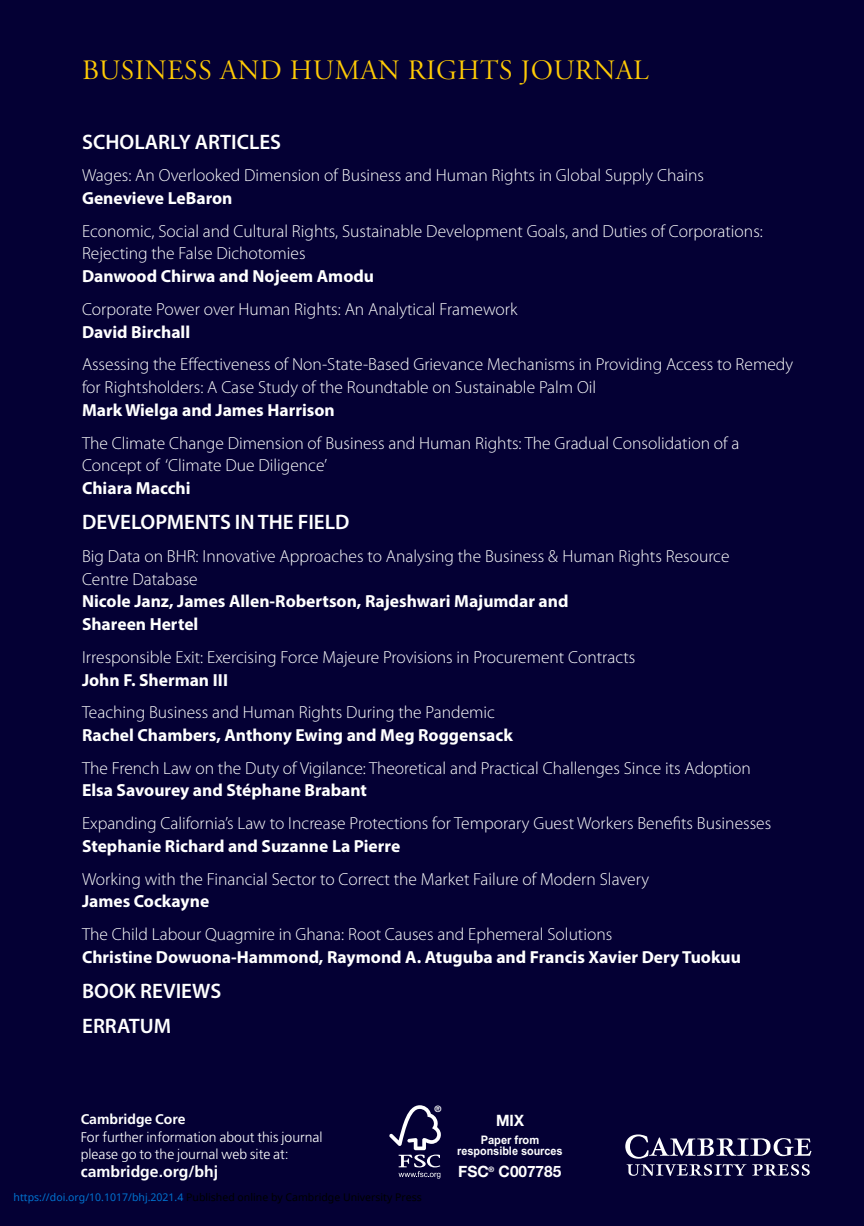
<style>
.page{position:relative;width:864px;height:1226px;background:#fff}
.page>*{position:absolute;margin:0;border:0;box-sizing:border-box;transform-origin:0 0}
.t1{font:28px "Adobe Garamond Titling";letter-spacing:.015em;color:#ffcb05}
.t2{font:600 21px/35px "Myriad Pro";color:#fff}
.t3{font:300 17.5px/22.8px "Myriad Pro";color:#fff}
.t4{font:700 17.5px/22.8px "Myriad Pro";color:#fff}
.t5{font:700 15.75px "Frutiger";color:#fff}
.t6{font:700 15.75px "Helvetica Neue";color:#fff}
.t7{font:700 15.75px "Helvetica Neue";color:#fff;scale:.95 1}
.t8{font:300 14px/17.5px "Frutiger";color:#fff}
.t9{font:700 14px "Frutiger";color:#fff}
.t10{font:700 11.9px "Arial";color:#fff;scale:.91 1}
.t11{font:700 11.72px "Arial";color:#fff;scale:.95 1}
.t12{font:10.5px "Noto Sans";color:#000}
.t13{font:700 8.92px "Helvetica Neue";color:#fff}
.s1{color:#0172cf}
.s2{font-size:15.58px}
</style>
<div class="page">
<hr style="left:863px;top:0;width:1px;height:1225px;background:#040034">
<div style="left:0;top:0;width:863px;height:1225px;background:#040034"></div>
<svg style="left:625px;top:1134px;width:186px;height:41px"></svg>
<svg style="left:389px;top:1105px;width:51px;height:73px"></svg>
<h1 class="t1" style="left:82px;top:55px;width:568px">BUSINESS AND HUMAN RIGHTS JOURNAL</h1>
<p class="t2" style="left:82px;top:123px;width:200px">SCHOLARLY ARTICLES</p>
<p class="t3" style="left:82px;top:164px;width:623px">Wages: An Overlooked Dimension of Business and Human Rights in Global Supply Chains</p>
<p class="t4" style="left:82px;top:186px;width:152px">Genevieve LeBaron</p>
<p class="t3" style="left:82px;top:220px;width:682px">Economic, Social and Cultural Rights, Sustainable Development Goals, and Duties of Corporations:<br>Rejecting the False Dichotomies</p>
<p class="t4" style="left:82px;top:264px;width:293px">Danwood Chirwa and Nojeem Amodu</p>
<p class="t3" style="left:82px;top:298px;width:437px">Corporate Power over Human Rights: An Analytical Framework</p>
<p class="t4" style="left:82px;top:320px;width:110px">David Birchall</p>
<p class="t3" style="left:82px;top:353px;width:712px">Assessing the Effectiveness of Non-State-Based Grievance Mechanisms in Providing Access to Remedy for Rightsholders: A Case Study of the Roundtable on Sustainable Palm Oil</p>
<p class="t4" style="left:82px;top:398px;width:254px">Mark Wielga and James Harrison</p>
<p class="t3" style="left:82px;top:431px;width:658px">The Climate Change Dimension of Business and Human Rights: The Gradual Consolidation of a<br>Concept of ‘Climate Due Diligence’</p>
<p class="t4" style="left:82px;top:476px;width:110px">Chiara Macchi</p>
<p class="t2" style="left:82px;top:504px;width:269px">DEVELOPMENTS IN THE FIELD</p>
<p class="t3" style="left:82px;top:545px;width:648px">Big Data on BHR: Innovative Approaches to Analysing the Business &amp; Human Rights Resource<br>Centre Database</p>
<p class="t4" style="left:82px;top:589px;width:488px">Nicole Janz, James Allen-Robertson, Rajeshwari Majumdar and<br>Shareen Hertel</p>
<p class="t3" style="left:82px;top:645px;width:554px">Irresponsible Exit: Exercising Force Majeure Provisions in Procurement Contracts</p>
<p class="t4" style="left:82px;top:667px;width:148px">John F. Sherman III</p>
<p class="t3" style="left:82px;top:701px;width:414px">Teaching Business and Human Rights During the Pandemic</p>
<p class="t4" style="left:82px;top:723px;width:432px">Rachel Chambers, Anthony Ewing and Meg Roggensack</p>
<p class="t3" style="left:82px;top:756px;width:670px">The French Law on the Duty of Vigilance: Theoretical and Practical Challenges Since its Adoption</p>
<p class="t4" style="left:82px;top:778px;width:286px">Elsa Savourey and Stéphane Brabant</p>
<p class="t3" style="left:82px;top:812px;width:690px">Expanding California’s Law to Increase Protections for Temporary Guest Workers Benefits Businesses</p>
<p class="t4" style="left:82px;top:834px;width:320px">Stephanie Richard and Suzanne La Pierre</p>
<p class="t3" style="left:82px;top:867px;width:568px">Working with the Financial Sector to Correct the Market Failure of Modern Slavery</p>
<p class="t4" style="left:82px;top:889px;width:129px">James Cockayne</p>
<p class="t3" style="left:82px;top:923px;width:531px">The Child Labour Quagmire in Ghana: Root Causes and Ephemeral Solutions</p>
<p class="t4" style="left:82px;top:944px;width:660px">Christine Dowuona-Hammond, Raymond A. Atuguba and Francis Xavier Dery Tuokuu</p>
<p class="t2" style="left:82px;top:972px;width:140px">BOOK REVIEWS<br>ERRATUM</p>
<p class="t9" style="left:81px;top:1110px;width:106px">Cambridge Core</p>
<p class="t8" style="left:81px;top:1127px;width:243px">For further information about this journal please go to the journal web site at:</p>
<p class="t5" style="left:81px;top:1161px;width:139px">cambridge.org/bhj</p>
<p class="t12" style="left:14px;top:1189px;width:409px"><span class="s1">https://doi.org/10.1017/bhj.2021.4</span> Published online by Cambridge University Press</p>
<p class="t13" style="left:434px;top:1103px;width:8px">®</p>
<p class="t7" style="left:496px;top:1110px;width:31px">MIX</p>
<p class="t11" style="left:480px;top:1132px;width:63px">Paper from</p>
<p class="t10" style="left:457px;top:1143px;width:117px">responsible sources</p>
<p class="t6" style="left:458px;top:1161px;width:104px"><span class="s2">FSC</span><sup>®</sup> C007785</p>
</div>
